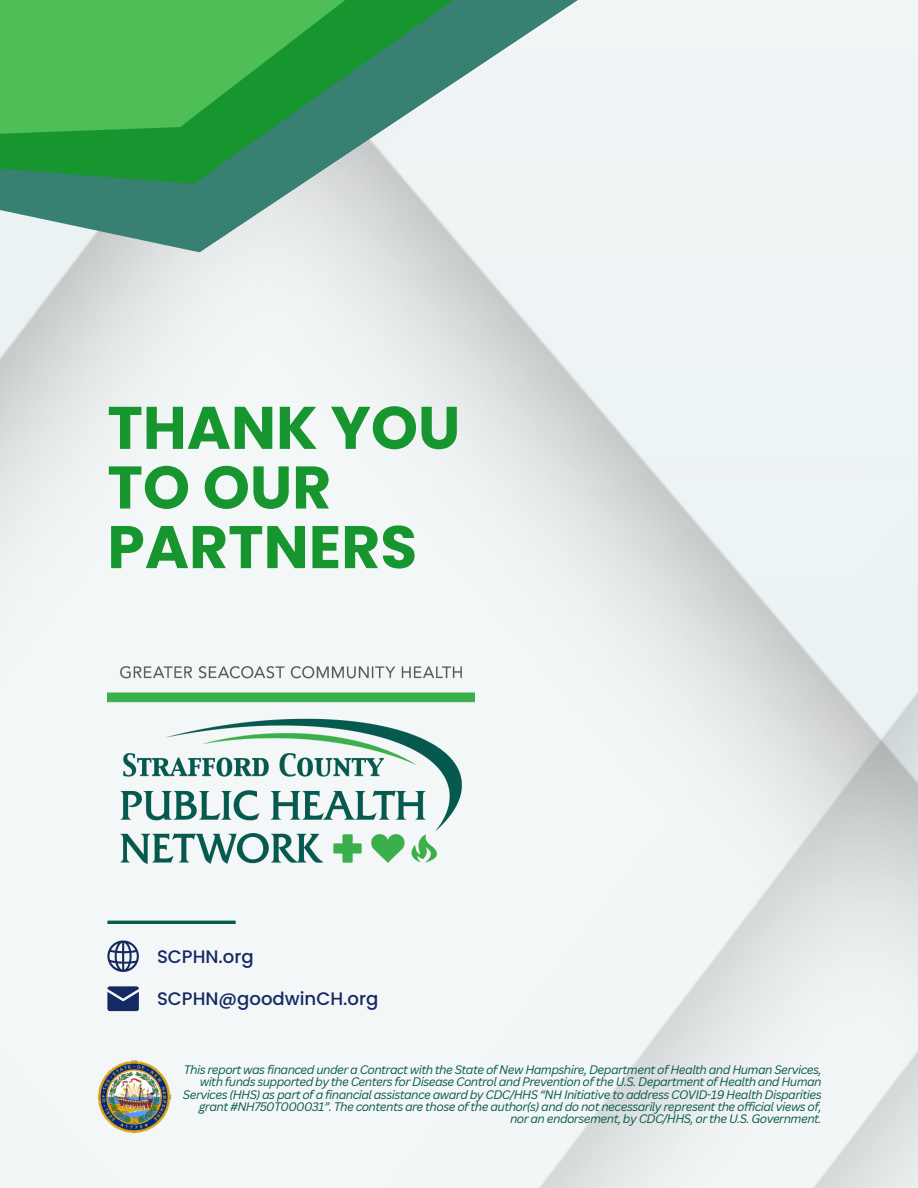
<style>
.page{position:relative;width:918px;height:1188px;background:#fff}
.page>*{position:absolute;margin:0;border:0;box-sizing:border-box;transform-origin:0 0}
.t1{font:700 60px/59.7px "Poppins";color:#17952f}
.t2{font:500 18.15px "Poppins";color:#152a63}
.t3{font:italic 12px/12.3px "Canva Sans";letter-spacing:-.05em;color:#075a4e;text-align:right}
</style>
<div class="page">
<img style="left:0;top:0;width:918px;height:1188px">
<svg style="left:0;top:403px;width:704px;height:50px;fill:#ecf4f3"></svg>
<svg style="left:0;top:357px;width:704px;height:46px;fill:#ecf2f2"></svg>
<svg style="left:0;top:202px;width:704px;height:155px;fill:#eaf0ef"></svg>
<svg style="left:0;top:0;width:704px;height:202px"></svg>
<hr style="left:107px;top:921px;width:129px;height:3px;background:#075a4e">
<svg style="left:107px;top:940px;width:32px;height:32px"></svg>
<svg style="left:107px;top:986px;width:32px;height:25px"></svg>
<img style="left:107px;top:666px;width:367px;height:197px">
<img style="left:92px;top:1048px;width:85px;height:94px">
<p class="t1" style="left:107px;top:398px;width:354px">THANK YOU<br>TO OUR<br>PARTNERS</p>
<p class="t2" style="left:157px;top:943px;width:98px">SCPHN.org</p>
<p class="t2" style="left:157px;top:986px;width:223px">SCPHN@goodwinCH.org</p>
<p class="t3" style="left:183px;top:1063px;width:640px">This report was financed under a Contract with the State of New Hampshire, Department of Health and Human Services, with funds supported by the Centers for Disease Control and Prevention of the U.S. Department of Health and Human Services (HHS) as part of a financial assistance award by CDC/HHS “NH Initiative to address COVID-19 Health Disparities grant #NH750T000031”. The contents are those of the author(s) and do not necessarily represent the official views of, nor an endorsement, by CDC/HHS, or the U.S. Government.</p>
</div>
